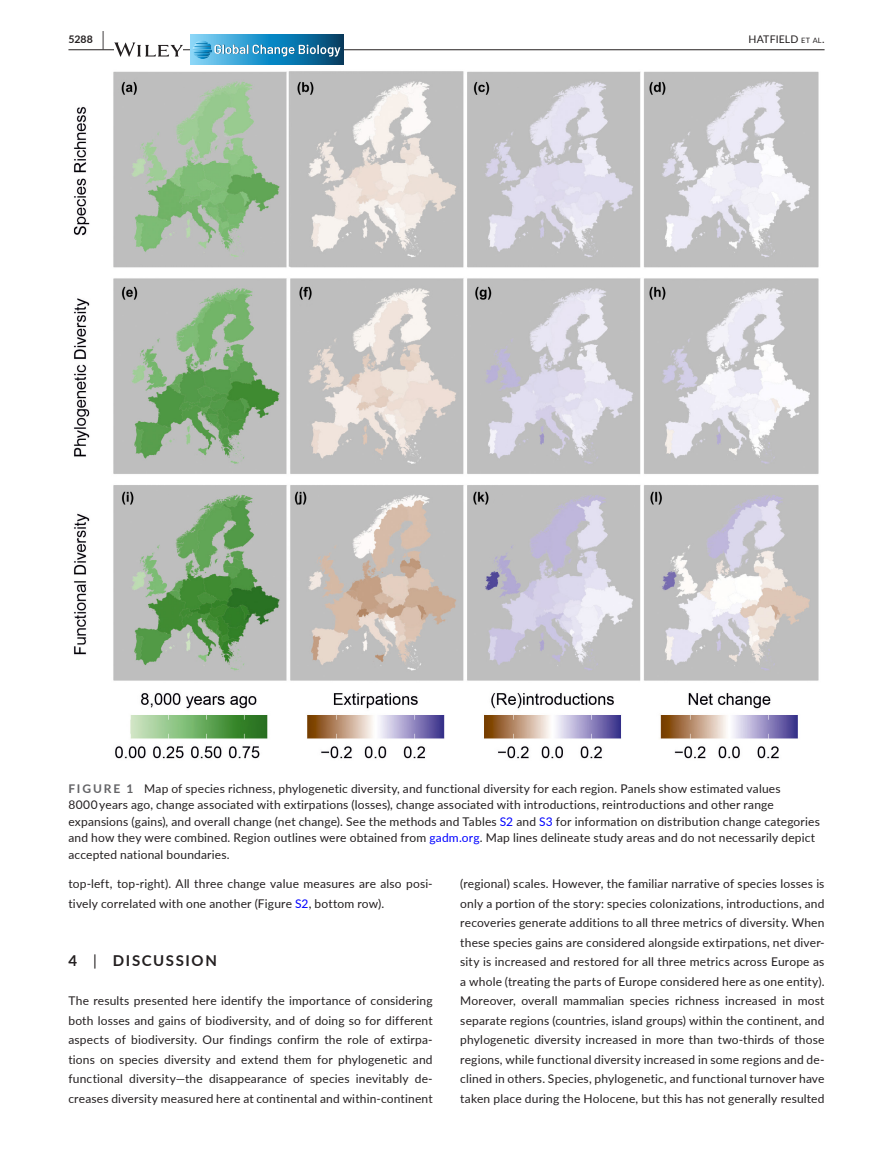
<style>
.page{position:relative;width:893px;height:1174px;background:#fff}
.page>*{position:absolute;margin:0;border:0;box-sizing:border-box;transform-origin:0 0}
.t1{font:700 15px "Lato";letter-spacing:.11em;color:#231f20}
.t2{font:12px/19.5px "Lato";letter-spacing:.015em;color:#231f20}
.t3{font:10.5px "Lato";letter-spacing:.015em;color:#231f20}
.t4{font:700 10.5px "Lato";color:#231f20}
.s1{font-size:19.5px}
.s2{font-size:7.35px}
.s3{font-weight:700;color:#636366}
.s4{color:#00f}
.s5{font-weight:400}
</style>
<div class="page">
<hr style="left:68px;top:49px;width:756px;height:1px;background:#231f20">
<svg style="left:114px;top:42px;width:69px;height:15px"></svg>
<svg style="left:191px;top:64px;width:153px;height:1px"></svg>
<svg style="left:191px;top:35px;width:153px;height:29px;background:#298aba"></svg>
<svg style="left:192px;top:40px;width:149px;height:19px;background:#4899c2"></svg>
<img style="left:73px;top:71px;width:746px;height:688px">
<p class="t4" style="left:68px;top:31px;width:37px">5288 <span class="s1">|</span></p>
<p class="t3" style="left:748px;top:33px;width:78px">HATFIELD <span class="s2">ET AL</span>.</p>
<p class="t2" style="left:68px;top:779px;width:753px;line-height:16.5px"><span class="s3">FIGURE 1</span> Map of species richness, phylogenetic diversity, and functional diversity for each region. Panels show estimated values<br>8000 years ago, change associated with extirpations (losses), change associated with introductions, reintroductions and other range expansions (gains), and overall change (net change). See the methods and Tables <span class="s4">S2</span> and <span class="s4">S3</span> for information on distribution change categories and how they were combined. Region outlines were obtained from <span class="s4">gadm.org</span>. Map lines delineate study areas and do not necessarily depict accepted national boundaries.</p>
<p class="t2" style="left:68px;top:873px;width:366px">top- left, top- right). All three change value measures are also posi&shy;tively correlated with one another (Figure <span class="s4">S2</span>, bottom row).</p>
<p class="t1" style="left:68px;top:950px;width:150px">4 <span class="s5">|</span> DISCUSSION</p>
<p class="t2" style="left:68px;top:990px;width:366px;text-align:justify">The results presented here identify the importance of considering both losses and gains of biodiversity, and of doing so for different aspects of biodiversity. Our findings confirm the role of extirpa&shy;tions on species diversity and extend them for phylogenetic and functional diversity— the disappearance of species inevitably de&shy;creases diversity measured here at continental and within- continent</p>
<p class="t2" style="left:460px;top:873px;width:366px;text-align:justify">(regional) scales. However, the familiar narrative of species losses is only a portion of the story: species colonizations, introductions, and recoveries generate additions to all three metrics of diversity. When these species gains are considered alongside extirpations, net diver&shy;sity is increased and restored for all three metrics across Europe as a whole (treating the parts of Europe considered here as one entity).<br>Moreover, overall mammalian species richness increased in most separate regions (countries, island groups) within the continent, and phylogenetic diversity increased in more than two- thirds of those regions, while functional diversity increased in some regions and de&shy;clined in others. Species, phylogenetic, and functional turnover have taken place during the Holocene, but this has not generally resulted</p>
</div>
